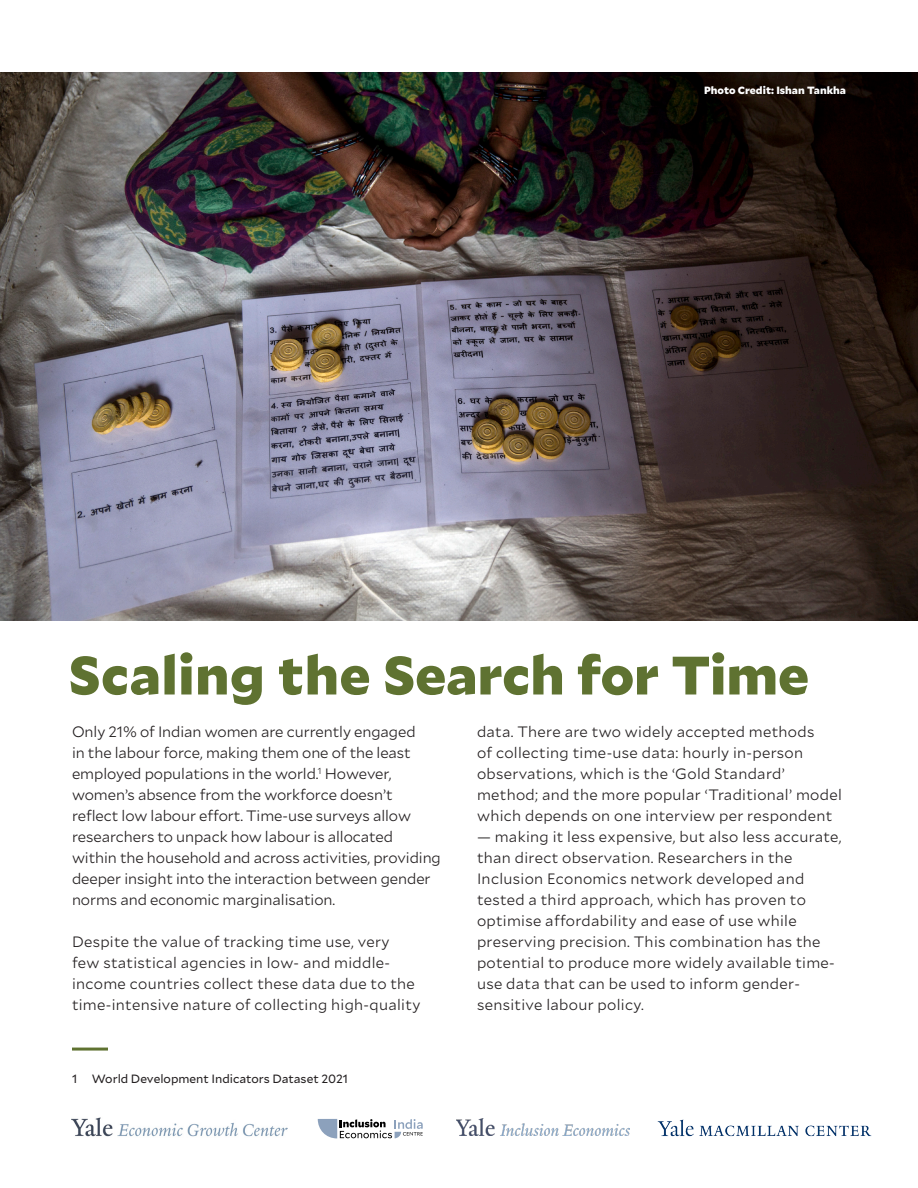
<style>
.page{position:relative;width:918px;height:1188px;background:#fff}
.page>*{position:absolute;margin:0;border:0;box-sizing:border-box;transform-origin:0 0}
.t1{font:900 54px "Mallory";letter-spacing:.005em;color:#5f7231}
.copy{font:300 15px/21px "Mallory";letter-spacing:.02em;color:#231f20}
.copy-2{font:300 15px/21px "Mallory";letter-spacing:-.005em;color:#231f20}
.copy-3{font:12px "Mallory";color:#231f20}
.copy-4{font:900 10.5px "Mallory";color:#fff}
</style>
<div class="page">
<img style="left:0;top:72px;width:918px;height:549px">
<hr style="left:72px;top:1048px;width:36px;height:3px;background:#5f7231">
<img style="left:456px;top:1118px;width:174px;height:17px">
<svg style="left:318px;top:1119px;width:105px;height:19px"></svg>
<img style="left:658px;top:1119px;width:214px;height:18px">
<img style="left:72px;top:1117px;width:216px;height:20px">
<p class="copy-4" style="left:704px;top:82px;width:143px">Photo Credit: Ishan Tankha</p>
<p class="t1" style="left:69px;top:633px;width:742px">Scaling the Search for Time</p>
<p class="copy-2" style="left:72px;top:720px;width:370px">Only 21% of Indian women are currently engaged<br>in the labour force, making them one of the least employed populations in the world.<sup>1</sup> However, women’s absence from the workforce doesn’t reflect low labour effort. Time-use surveys allow researchers to unpack how labour is allocated within the household and across activities, providing deeper insight into the interaction between gender norms and economic marginalisation.</p>
<p class="copy" style="left:72px;top:930px;width:350px">Despite the value of tracking time use, very few statistical agencies in low- and middle&shy;income countries collect these data due to the time-intensive nature of collecting high-quality</p>
<p class="copy" style="left:477px;top:720px;width:366px">data. There are two widely accepted methods<br>of collecting time-use data: hourly in-person observations, which is the ‘Gold Standard’ method; and the more popular ‘Traditional’ model which depends on one interview per respondent</p>
<p class="copy" style="left:477px;top:825px;width:366px">— making it less expensive, but also less accurate, than direct observation. Researchers in the Inclusion Economics network developed and tested a third approach, which has proven to optimise affordability and ease of use while preserving precision. This combination has the potential to produce more widely available time&shy;use data that can be used to inform gender&shy;sensitive labour policy.</p>
<p class="copy-3" style="left:72px;top:1070px;width:278px">1 World Development Indicators Dataset 2021</p>
</div>
